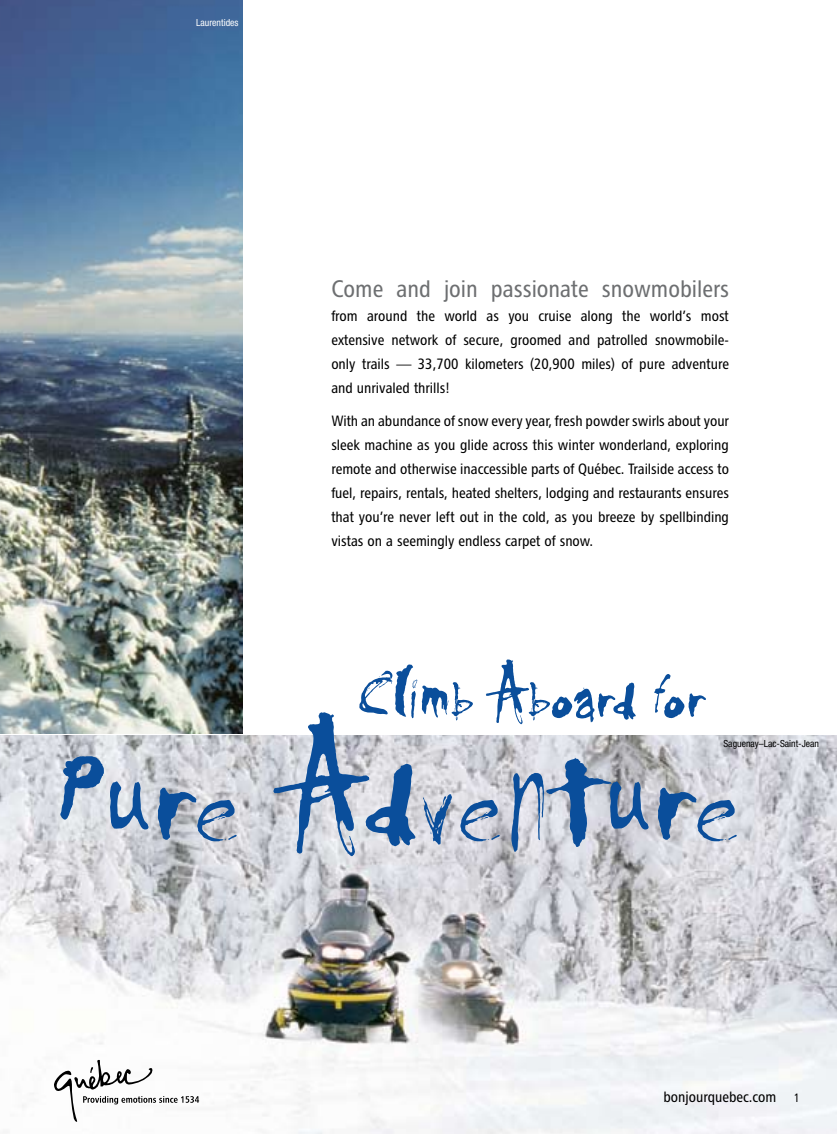
<style>
.page{position:relative;width:837px;height:1134px;background:#fff}
.page>*{position:absolute;margin:0;border:0;box-sizing:border-box;transform-origin:0 0}
.t1{font:150px "Doodlebug";letter-spacing:.01em;color:#0a4e9b}
.t2{font:67.5px "Doodlebug";color:#0a4e9b}
.t3{font:24px "Chaloult Cond";color:#6d6f71}
.t4{font:15px/24px "Chaloult Cond";color:#000;text-align:justify}
.t5{font:condensed 9.75px "Helvetica Neue";color:#000}
.t6{font:condensed 9.75px "Helvetica Neue";color:#fff}
.s1{font-size:82.5px}
</style>
<div class="page">
<img style="left:0;top:0;width:243px;height:734px">
<img style="left:0;top:736px;width:837px;height:398px">
<svg style="left:54px;top:1058px;width:145px;height:64px"></svg>
<p class="t6" style="left:196px;top:17px;width:44px">Laurentides</p>
<h3 class="t3" style="left:331px;top:274px;width:399px">Come and join passionate snowmobilers</h3>
<p class="t4" style="left:331px;top:303px;width:399px">from around the world as you cruise along the world’s most extensive network of secure, groomed and patrolled snowmobile&shy;only trails — 33,700 kilometers (20,900 miles) of pure adventure and unrivaled thrills!</p>
<p class="t4" style="left:331px;top:408px;width:399px">With an abundance of snow every year, fresh powder swirls about your sleek machine as you glide across this winter wonderland, exploring remote and otherwise inaccessible parts of Québec. Trailside access to fuel, repairs, rentals, heated shelters, lodging and restaurants ensures that you’re never left out in the cold, as you breeze by spellbinding vistas on a seemingly endless carpet of snow.</p>
<h2 class="t2" style="left:356px;top:648px;width:351px"><span class="s1">C</span>limb Aboard for</h2>
<h1 class="t1" style="left:55px;top:688px;width:688px">Pure Adventure</h1>
<p class="t5" style="left:723px;top:738px;width:97px">Saguenay–Lac-Saint-Jean</p>
<p class="t4" style="left:664px;top:1085px;width:114px">bonjourquebec.com</p>
</div>
